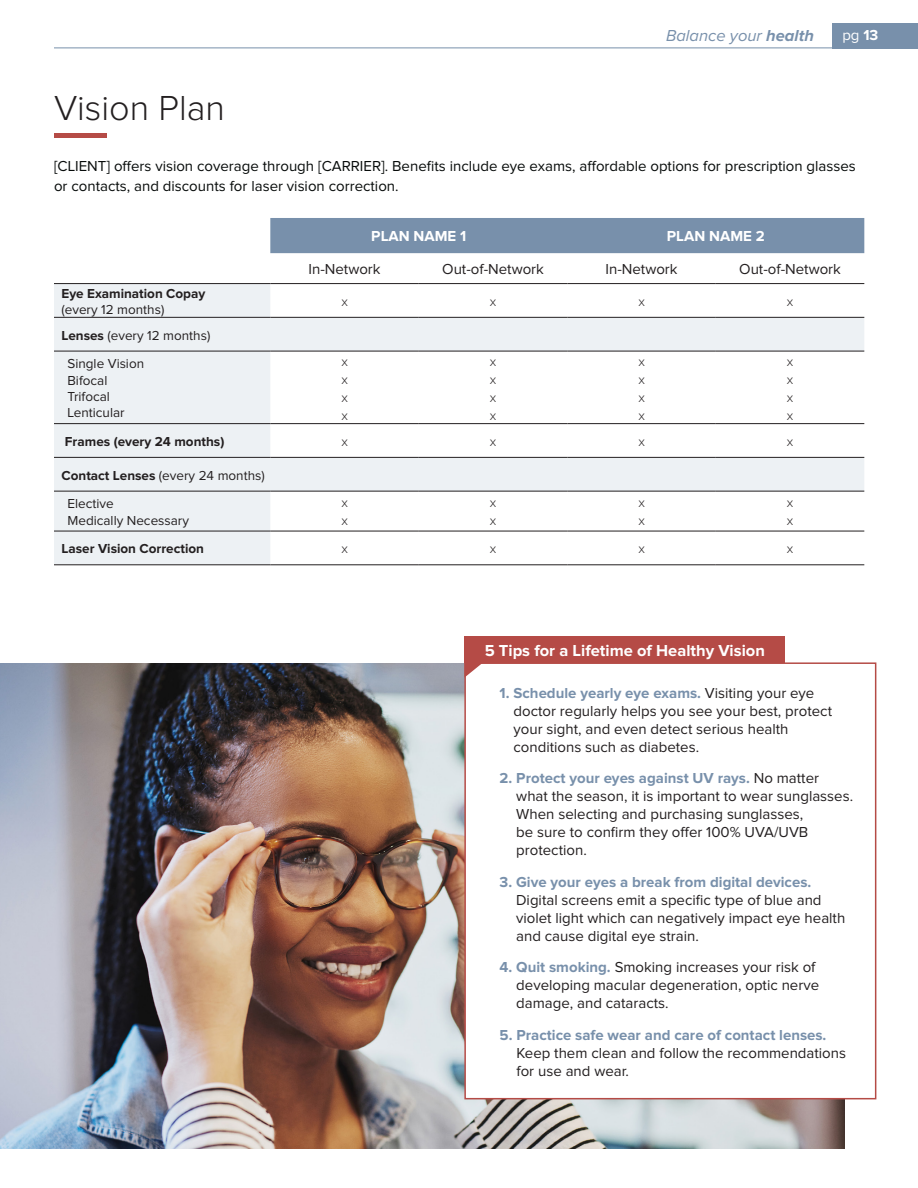
<style>
.page{position:relative;width:918px;height:1188px;background:#fff}
.page>*{position:absolute;margin:0;border:0;box-sizing:border-box;transform-origin:0 0}
.HEADING_1{font:300 36px "Proxima Nova";color:#231f20}
.t1{font:700 16.5px "Proxima Nova";color:#fff}
.t2{font:italic 16.5px "Proxima Nova";color:#7890ab}
.Column_SubHead{font:15px/18px "Proxima Nova";color:#231f20}
.BODY{font:15px/19.5px "Proxima Nova";color:#070b0a}
.Column_Head{font:700 15px "Proxima Nova";color:#fff}
.t3{font:15px "Proxima Nova";color:#fff}
.Row_SubHead{font:13.5px "Proxima Nova";color:#231f20}
.Row_SubHead-2{font:700 13.5px/16.2px "Proxima Nova";color:#231f20}
.Inside_Cell{font:300 13.5px "Proxima Nova";color:#231f20}
.Row_Head{font:700 13.5px "Proxima Nova";color:#231f20}
.s1{font-weight:700}
.s2{font-weight:400}
.s3{font-weight:700;color:#7890ab}
</style>
<div class="page">
<div style="left:832px;top:23px;width:86px;height:25px;background:#7890ab"></div>
<hr style="left:54px;top:48px;width:864px;height:1px;background:#7890ab">
<div style="left:54px;top:133px;width:52px;height:5px;background:#b54b46"></div>
<div style="left:270px;top:218px;width:594px;height:35px;background:#7890ab"></div>
<svg style="left:54px;top:284px;width:810px;height:280px"></svg>
<hr style="left:54px;top:283px;width:216px;height:1px;background:#231f20">
<hr style="left:270px;top:283px;width:149px;height:1px;background:#231f20">
<hr style="left:419px;top:283px;width:148px;height:1px;background:#231f20">
<hr style="left:567px;top:283px;width:149px;height:1px;background:#231f20">
<hr style="left:716px;top:283px;width:148px;height:1px;background:#231f20">
<hr style="left:54px;top:317px;width:216px;height:1px;background:#231f20">
<hr style="left:270px;top:317px;width:149px;height:1px;background:#231f20">
<hr style="left:419px;top:317px;width:148px;height:1px;background:#231f20">
<hr style="left:567px;top:317px;width:149px;height:1px;background:#231f20">
<hr style="left:716px;top:317px;width:148px;height:1px;background:#231f20">
<hr style="left:54px;top:351px;width:216px;height:1px;background:#231f20">
<hr style="left:270px;top:351px;width:149px;height:1px;background:#231f20">
<hr style="left:419px;top:351px;width:148px;height:1px;background:#231f20">
<hr style="left:567px;top:351px;width:149px;height:1px;background:#231f20">
<hr style="left:716px;top:351px;width:148px;height:1px;background:#231f20">
<hr style="left:54px;top:423px;width:216px;height:1px;background:#231f20">
<hr style="left:270px;top:423px;width:149px;height:1px;background:#231f20">
<hr style="left:419px;top:423px;width:148px;height:1px;background:#231f20">
<hr style="left:567px;top:423px;width:149px;height:1px;background:#231f20">
<hr style="left:716px;top:423px;width:148px;height:1px;background:#231f20">
<hr style="left:54px;top:457px;width:216px;height:1px;background:#231f20">
<hr style="left:270px;top:457px;width:149px;height:1px;background:#231f20">
<hr style="left:419px;top:457px;width:148px;height:1px;background:#231f20">
<hr style="left:567px;top:457px;width:149px;height:1px;background:#231f20">
<hr style="left:716px;top:457px;width:148px;height:1px;background:#231f20">
<hr style="left:54px;top:491px;width:216px;height:1px;background:#231f20">
<hr style="left:270px;top:491px;width:149px;height:1px;background:#231f20">
<hr style="left:419px;top:491px;width:148px;height:1px;background:#231f20">
<hr style="left:567px;top:491px;width:149px;height:1px;background:#231f20">
<hr style="left:716px;top:491px;width:148px;height:1px;background:#231f20">
<hr style="left:54px;top:531px;width:216px;height:1px;background:#231f20">
<hr style="left:270px;top:531px;width:149px;height:1px;background:#231f20">
<hr style="left:419px;top:531px;width:148px;height:1px;background:#231f20">
<hr style="left:567px;top:531px;width:149px;height:1px;background:#231f20">
<hr style="left:716px;top:531px;width:148px;height:1px;background:#231f20">
<hr style="left:54px;top:564px;width:216px;height:1px;background:#231f20">
<hr style="left:270px;top:564px;width:149px;height:1px;background:#231f20">
<hr style="left:419px;top:564px;width:148px;height:1px;background:#231f20">
<hr style="left:567px;top:564px;width:149px;height:1px;background:#231f20">
<hr style="left:716px;top:564px;width:148px;height:1px;background:#231f20">
<img style="left:0;top:664px;width:845px;height:485px">
<div style="left:465px;top:663px;width:411px;height:436px;background:#fff"></div>
<div style="left:464px;top:662px;width:412px;height:437px;border:2px solid #b54b46"></div>
<svg style="left:464px;top:663px;width:19px;height:15px"></svg>
<div style="left:464px;top:636px;width:321px;height:27px;background:#b54b46"></div>
<p class="HEADING_1" style="left:54px;top:92px;width:173px">Vision Plan</p>
<p class="t2" style="left:666px;top:28px;width:149px">Balance your <span class="s1">health</span></p>
<p class="t3" style="left:842px;top:28px;width:38px">pg <span class="s1">13</span></p>
<p class="BODY" style="left:54px;top:157px;width:803px">[CLIENT] offers vision coverage through [CARRIER]. Benefits include eye exams, affordable options for prescription glasses or contacts, and discounts for laser vision correction.</p>
<p class="Column_Head" style="left:371px;top:228px;width:97px">PLAN NAME 1</p>
<p class="Column_Head" style="left:667px;top:228px;width:99px">PLAN NAME 2</p>
<p class="Column_SubHead" style="left:309px;top:261px;width:74px">In-Network</p>
<p class="Column_SubHead" style="left:442px;top:261px;width:103px">Out-of-Network</p>
<p class="Column_SubHead" style="left:606px;top:261px;width:74px">In-Network</p>
<p class="Column_SubHead" style="left:739px;top:261px;width:103px">Out-of-Network</p>
<p class="Row_SubHead-2" style="left:62px;top:285px;width:145px">Eye Examination Copay <span class="s2">(every 12 months)</span></p>
<p class="Inside_Cell" style="left:341px;top:295px;width:8px">x</p>
<p class="Inside_Cell" style="left:490px;top:295px;width:8px">x</p>
<p class="Inside_Cell" style="left:638px;top:295px;width:8px">x</p>
<p class="Inside_Cell" style="left:787px;top:295px;width:8px">x</p>
<p class="Row_SubHead" style="left:62px;top:329px;width:150px"><span class="s1">Lenses</span> (every 12 months)</p>
<p class="Row_SubHead" style="left:68px;top:358px;width:78px">Single Vision</p>
<p class="Row_SubHead" style="left:68px;top:374px;width:41px">Bifocal</p>
<p class="Row_SubHead" style="left:68px;top:390px;width:44px">Trifocal</p>
<p class="Row_SubHead" style="left:68px;top:406px;width:59px">Lenticular</p>
<p class="Inside_Cell" style="left:341px;top:355px;width:8px">x</p>
<p class="Inside_Cell" style="left:341px;top:373px;width:8px">x</p>
<p class="Inside_Cell" style="left:341px;top:391px;width:8px">x</p>
<p class="Inside_Cell" style="left:341px;top:409px;width:8px">x</p>
<p class="Inside_Cell" style="left:490px;top:355px;width:8px">x</p>
<p class="Inside_Cell" style="left:490px;top:373px;width:8px">x</p>
<p class="Inside_Cell" style="left:490px;top:391px;width:8px">x</p>
<p class="Inside_Cell" style="left:490px;top:409px;width:8px">x</p>
<p class="Inside_Cell" style="left:638px;top:355px;width:8px">x</p>
<p class="Inside_Cell" style="left:638px;top:373px;width:8px">x</p>
<p class="Inside_Cell" style="left:638px;top:391px;width:8px">x</p>
<p class="Inside_Cell" style="left:638px;top:409px;width:8px">x</p>
<p class="Inside_Cell" style="left:787px;top:355px;width:8px">x</p>
<p class="Inside_Cell" style="left:787px;top:373px;width:8px">x</p>
<p class="Inside_Cell" style="left:787px;top:391px;width:8px">x</p>
<p class="Inside_Cell" style="left:787px;top:409px;width:8px">x</p>
<p class="Row_SubHead-2" style="left:65px;top:434px;width:161px">Frames (every 24 months)</p>
<p class="Inside_Cell" style="left:341px;top:435px;width:8px">x</p>
<p class="Inside_Cell" style="left:490px;top:435px;width:8px">x</p>
<p class="Inside_Cell" style="left:638px;top:435px;width:8px">x</p>
<p class="Inside_Cell" style="left:787px;top:435px;width:8px">x</p>
<p class="Row_SubHead" style="left:62px;top:469px;width:205px"><span class="s1">Contact Lenses</span> (every 24 months)</p>
<p class="Row_SubHead" style="left:68px;top:498px;width:48px">Elective</p>
<p class="Row_SubHead" style="left:68px;top:514px;width:123px">Medically Necessary</p>
<p class="Inside_Cell" style="left:341px;top:497px;width:8px">x</p>
<p class="Inside_Cell" style="left:341px;top:515px;width:8px">x</p>
<p class="Inside_Cell" style="left:490px;top:497px;width:8px">x</p>
<p class="Inside_Cell" style="left:490px;top:515px;width:8px">x</p>
<p class="Inside_Cell" style="left:638px;top:497px;width:8px">x</p>
<p class="Inside_Cell" style="left:638px;top:515px;width:8px">x</p>
<p class="Inside_Cell" style="left:787px;top:497px;width:8px">x</p>
<p class="Inside_Cell" style="left:787px;top:515px;width:8px">x</p>
<p class="Row_Head" style="left:62px;top:541px;width:144px">Laser Vision Correction</p>
<p class="Inside_Cell" style="left:341px;top:543px;width:8px">x</p>
<p class="Inside_Cell" style="left:490px;top:543px;width:8px">x</p>
<p class="Inside_Cell" style="left:638px;top:543px;width:8px">x</p>
<p class="Inside_Cell" style="left:787px;top:543px;width:8px">x</p>
<p class="t1" style="left:485px;top:641px;width:282px">5 Tips for a Lifetime of Healthy Vision</p>
<p class="Column_SubHead" style="left:513px;top:685px;width:320px;text-indent:-14px"><span class="s3">1. Schedule yearly eye exams.</span> Visiting your eye doctor regularly helps you see your best, protect your sight, and even detect serious health conditions such as diabetes.</p>
<p class="Column_SubHead" style="left:516px;top:770px;width:338px;text-indent:-17px"><span class="s3">2. Protect your eyes against UV rays.</span> No matter what the season, it is important to wear sunglasses.<br>When selecting and purchasing sunglasses,<br>be sure to confirm they offer 100% UVA/UVB protection.</p>
<p class="Column_SubHead" style="left:516px;top:874px;width:331px;text-indent:-16px"><span class="s3">3. Give your eyes a break from digital devices.<br></span>Digital screens emit a specific type of blue and violet light which can negatively impact eye health and cause digital eye strain.</p>
<p class="Column_SubHead" style="left:516px;top:959px;width:304px;text-indent:-17px"><span class="s3">4. Quit smoking.</span> Smoking increases your risk of developing macular degeneration, optic nerve damage, and cataracts.</p>
<p class="Column_SubHead" style="left:516px;top:1027px;width:331px;text-indent:-17px"><span class="s3">5. Practice safe wear and care of contact lenses.<br></span>Keep them clean and follow the recommendations for use and wear.</p>
</div>
